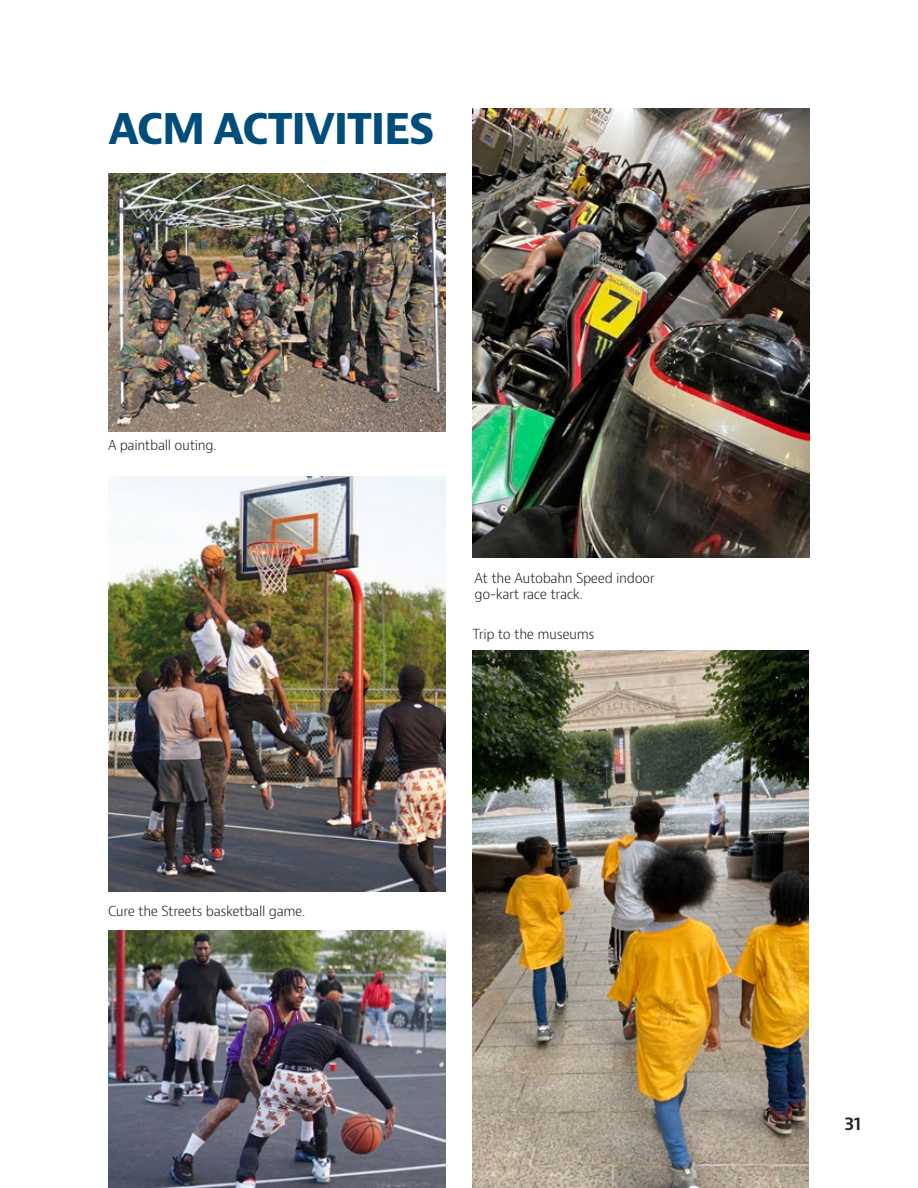
<style>
.page{position:relative;width:918px;height:1188px;background:#fff}
.page>*{position:absolute;margin:0;border:0;box-sizing:border-box;transform-origin:0 0}
.t1{font:700 45px "Bernino Sans";letter-spacing:-.05em;color:#004d7b}
.t2{font:600 18px "Bernino Sans";color:#231f20}
.t3{font:300 13.5px/16.2px "Bernino Sans";letter-spacing:-.025em;color:#231f20}
</style>
<div class="page">
<img style="left:472px;top:108px;width:338px;height:450px">
<img style="left:108px;top:476px;width:337px;height:416px">
<img style="left:108px;top:930px;width:338px;height:258px">
<img style="left:108px;top:174px;width:338px;height:258px">
<img style="left:473px;top:651px;width:336px;height:537px">
<h1 class="t1" style="left:108px;top:99px;width:329px">ACM ACTIVITIES</h1>
<p class="t3" style="left:108px;top:438px;width:110px">A paintball outing.</p>
<p class="t3" style="left:108px;top:903px;width:199px">Cure the Streets basketball game.</p>
<p class="t3" style="left:475px;top:571px;width:182px">At the Autobahn Speed indoor go-kart race track.</p>
<p class="t3" style="left:472px;top:626px;width:124px">Trip to the museums</p>
<h2 class="t2" style="left:845px;top:1112px;width:18px">31</h2>
</div>
